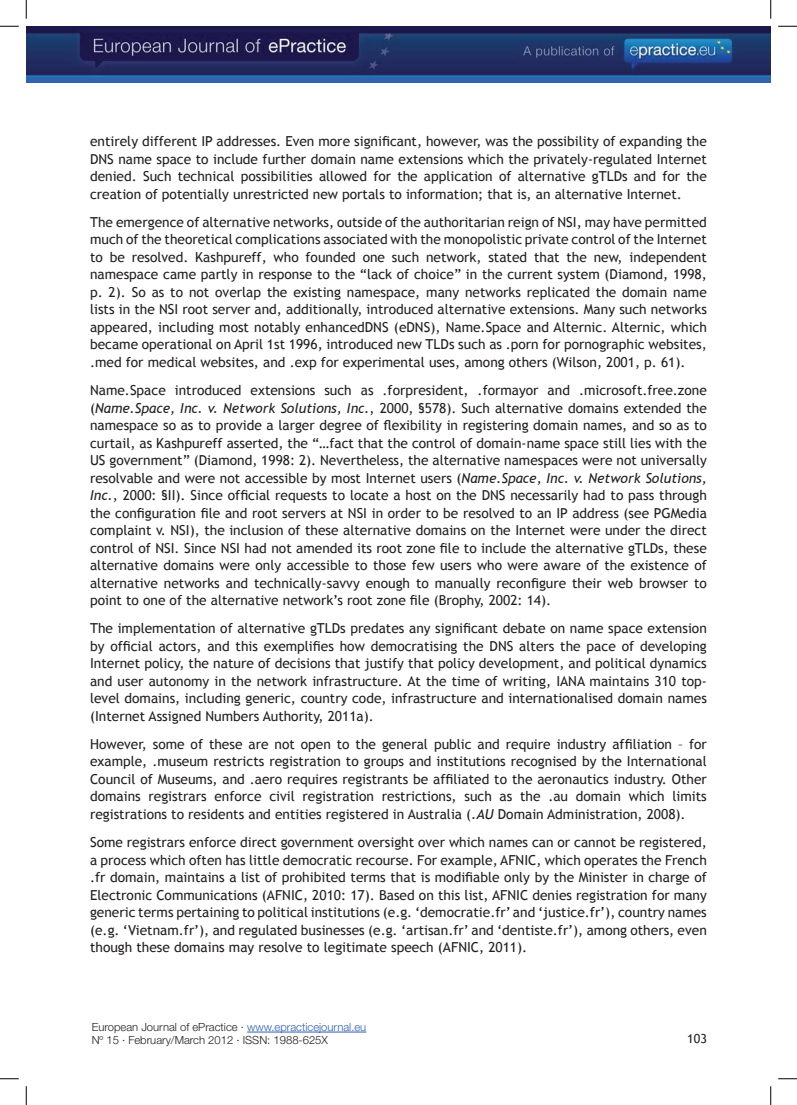
<style>
.page{position:relative;width:797px;height:1105px;background:#fff}
.page>*{position:absolute;margin:0;border:0;box-sizing:border-box;transform-origin:0 0}
.t1{font:13.75px/17.5px "Trebuchet MS";color:#231f20;text-align:justify}
.t2{font:12.5px "Trebuchet MS";color:#231f20}
.t3{font:300 11.25px/13.5px "Helvetica Neue";color:#231f20}
.s1{font-style:italic}
.s2{color:#2e61ad}
</style>
<div class="page">
<img style="left:26px;top:26px;width:745px;height:57px">
<hr style="left:247px;top:1032px;width:119px;height:1px;background:#2e61ad">
<svg style="left:0;top:25px;width:19px;height:2px"></svg>
<svg style="left:778px;top:25px;width:19px;height:2px"></svg>
<svg style="left:0;top:1078px;width:19px;height:1px"></svg>
<svg style="left:778px;top:1078px;width:19px;height:1px"></svg>
<svg style="left:25px;top:0;width:2px;height:19px"></svg>
<svg style="left:25px;top:1086px;width:2px;height:19px"></svg>
<svg style="left:770px;top:0;width:1px;height:19px"></svg>
<svg style="left:770px;top:1086px;width:1px;height:19px"></svg>
<p class="t1" style="left:90px;top:133px;width:618px">entirely different IP addresses. Even more significant, however, was the possibility of expanding the DNS name space to include further domain name extensions which the privately-regulated Internet denied. Such technical possibilities allowed for the application of alternative gTLDs and for the creation of potentially unrestricted new portals to information; that is, an alternative Internet.</p>
<p class="t1" style="left:90px;top:213px;width:618px">The emergence of alternative networks, outside of the authoritarian reign of NSI, may have permitted much of the theoretical complications associated with the monopolistic private control of the Internet to be resolved. Kashpureff, who founded one such network, stated that the new, independent namespace came partly in response to the “lack of choice” in the current system (Diamond, 1998, p. 2). So as to not overlap the existing namespace, many networks replicated the domain name lists in the NSI root server and, additionally, introduced alternative extensions. Many such networks appeared, including most notably enhancedDNS (eDNS), Name.Space and Alternic. Alternic, which became operational on April 1st 1996, introduced new TLDs such as .porn for pornographic websites, .med for medical websites, and .exp for experimental uses, among others (Wilson, 2001, p. 61).</p>
<p class="t1" style="left:90px;top:382px;width:618px">Name.Space introduced extensions such as .forpresident, .formayor and .microsoft.free.zone (<span class="s1">Name.Space, Inc. v. Network Solutions, Inc.</span>, 2000, §578). Such alternative domains extended the namespace so as to provide a larger degree of flexibility in registering domain names, and so as to curtail, as Kashpureff asserted, the “…fact that the control of domain-name space still lies with the US government” (Diamond, 1998: 2). Nevertheless, the alternative namespaces were not universally resolvable and were not accessible by most Internet users (<span class="s1">Name.Space, Inc. v. Network Solutions, Inc.</span>, 2000: §II). Since official requests to locate a host on the DNS necessarily had to pass through the configuration file and root servers at NSI in order to be resolved to an IP address (see PGMedia complaint v. NSI), the inclusion of these alternative domains on the Internet were under the direct control of NSI. Since NSI had not amended its root zone file to include the alternative gTLDs, these alternative domains were only accessible to those few users who were aware of the existence of alternative networks and technically-savvy enough to manually reconfigure their web browser to point to one of the alternative network’s root zone file (Brophy, 2002: 14).</p>
<p class="t1" style="left:90px;top:620px;width:618px">The implementation of alternative gTLDs predates any significant debate on name space extension by official actors, and this exemplifies how democratising the DNS alters the pace of developing Internet policy, the nature of decisions that justify that policy development, and political dynamics and user autonomy in the network infrastructure. At the time of writing, IANA maintains 310 top&shy;level domains, including generic, country code, infrastructure and internationalised domain names (Internet Assigned Numbers Authority, 2011a).</p>
<p class="t1" style="left:90px;top:735px;width:618px">However, some of these are not open to the general public and require industry affiliation – for example, .museum restricts registration to groups and institutions recognised by the International Council of Museums, and .aero requires registrants be affiliated to the aeronautics industry. Other domains registrars enforce civil registration restrictions, such as the .au domain which limits registrations to residents and entities registered in Australia (<span class="s1">.AU</span> Domain Administration, 2008).</p>
<p class="t1" style="left:90px;top:834px;width:618px">Some registrars enforce direct government oversight over which names can or cannot be registered, a process which often has little democratic recourse. For example, AFNIC, which operates the French .fr domain, maintains a list of prohibited terms that is modifiable only by the Minister in charge of Electronic Communications (AFNIC, 2010: 17). Based on this list, AFNIC denies registration for many generic terms pertaining to political institutions (e.g. ‘democratie.fr’ and ‘justice.fr’), country names (e.g. ‘Vietnam.fr’), and regulated businesses (e.g. ‘artisan.fr’ and ‘dentiste.fr’), among others, even though these domains may resolve to legitimate speech (AFNIC, 2011).</p>
<p class="t3" style="left:92px;top:1020px;width:276px">European Journal of ePractice · <span class="s2">www.epracticejournal.eu<br></span>Nº 15 · February/March 2012 · ISSN: 1988-625X</p>
<p class="t2" style="left:687px;top:1031px;width:21px">103</p>
</div>
